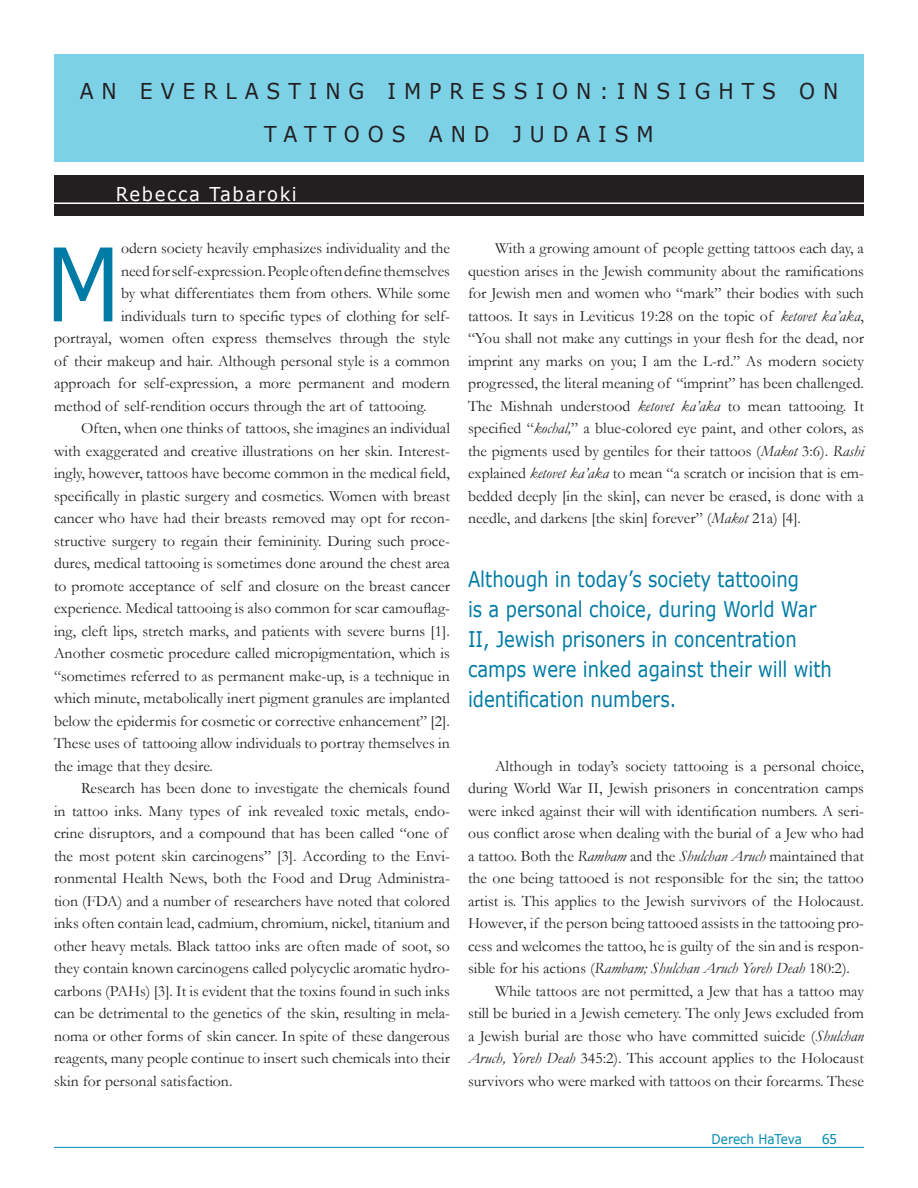
<style>
.page{position:relative;width:918px;height:1188px;background:#fff}
.page>*{position:absolute;margin:0;border:0;box-sizing:border-box;transform-origin:0 0}
.DH_First_Paragraph_o{font:101.55px "MS Reference Sans Serif";color:#007ba5;scale:.89 1}
.t1{font:21.9px "MS Reference Sans Serif";letter-spacing:.39em;color:#231f20;scale:.93 1}
.DH_Pull_Quotes{font:21.6px/30px "MS Reference Sans Serif";color:#007ba5;scale:.83 1}
.t2{font:19.05px "MS Reference Sans Serif";letter-spacing:.09em;color:#fff;scale:.94 1}
.DH_Article_Body{font:15.75px/22.5px "Garamond";color:#231f20;text-align:justify}
.DH_First_Paragraph_o-2{font:15.75px "Garamond";color:#231f20}
.t3{font:13.5px "MS Reference Sans Serif";color:#008bb1;scale:.89 1}
.t4{font:13.5px "Tahoma";color:#008bb1}
.s1{font-style:italic}
</style>
<div class="page">
<hr style="left:54px;top:1147px;width:810px;height:1px;background:#008bb1">
<div style="left:54px;top:176px;width:810px;height:40px;background:#231f20"></div>
<div style="left:54px;top:54px;width:810px;height:108px;background:#7dd1e7"></div>
<hr style="left:54px;top:202px;width:810px;height:2px;background:#fff">
<p class="t1" style="left:80px;top:77px;width:199px">an everlast</p>
<p class="t1" style="left:309px;top:77px;width:122px">ing imp</p>
<p class="t1" style="left:449px;top:77px;width:334px">ress ion:ins ights</p>
<p class="t1" style="left:799px;top:77px;width:44px">o n</p>
<p class="t1" style="left:264px;top:120px;width:21px">tatt</p>
<p class="t1" style="left:344px;top:120px;width:312px">oos and j udaism</p>
<p class="t2" style="left:116px;top:182px;width:194px">Rebecca Tabaroki</p>
<p class="DH_First_Paragraph_o-2" style="left:121px;top:238px;width:330px">odern society heavily emphasizes individuality and the</p>
<p class="DH_First_Paragraph_o-2" style="left:121px;top:260px;width:330px">need for self-expression. People often define themselves</p>
<p class="DH_First_Paragraph_o-2" style="left:121px;top:283px;width:330px">by what differentiates them from others. While some</p>
<p class="DH_First_Paragraph_o-2" style="left:121px;top:305px;width:330px">individuals turn to specific types of clothing for self-</p>
<p class="DH_First_Paragraph_o-2" style="left:54px;top:328px;width:398px">portrayal, women often express themselves through the style</p>
<p class="DH_First_Paragraph_o-2" style="left:54px;top:350px;width:398px">of their makeup and hair. Although personal style is a common</p>
<p class="DH_First_Paragraph_o-2" style="left:54px;top:373px;width:397px">approach for self-expression, a more permanent and modern</p>
<p class="DH_First_Paragraph_o-2" style="left:54px;top:395px;width:374px">method of self-rendition occurs through the art of tattooing.</p>
<p class="DH_Article_Body" style="left:54px;top:417px;width:398px;text-indent:27px">Often, when one thinks of tattoos, she imagines an individual with exaggerated and creative illustrations on her skin. Interest&shy;ingly, however, tattoos have become common in the medical field, specifically in plastic surgery and cosmetics. Women with breast cancer who have had their breasts removed may opt for recon&shy;structive surgery to regain their femininity. During such proce&shy;dures, medical tattooing is sometimes done around the chest area to promote acceptance of self and closure on the breast cancer experience. Medical tattooing is also common for scar camouflag&shy;ing, cleft lips, stretch marks, and patients with severe burns [1].<br>Another cosmetic procedure called micropigmentation, which is “sometimes referred to as permanent make-up, is a technique in which minute, metabolically inert pigment granules are implanted below the epidermis for cosmetic or corrective enhancement” [2].<br>These uses of tattooing allow individuals to portray themselves in the image that they desire.</p>
<p class="DH_Article_Body" style="left:54px;top:777px;width:398px;text-align:left;text-indent:27px">Research has been done to investigate the chemicals found in tattoo inks. Many types of ink revealed toxic metals, endo&shy;crine disruptors, and a compound that has been called “one of the most potent skin carcinogens” [3]. According to the Envi&shy;ronmental Health News, both the Food and Drug Administra&shy;tion (FDA) and a number of researchers have noted that colored inks often contain lead, cadmium, chromium, nickel, titanium and other heavy metals. Black tattoo inks are often made of soot, so they contain known carcinogens called polycyclic aromatic hydro&shy;carbons (PAHs) [3]. It is evident that the toxins found in such inks can be detrimental to the genetics of the skin, resulting in mela&shy;noma or other forms of skin cancer. In spite of these dangerous reagents, many people continue to insert such chemicals into their skin for personal satisfaction.</p>
<p class="DH_First_Paragraph_o" style="left:45px;top:219px;width:87px">M</p>
<p class="DH_Article_Body" style="left:468px;top:237px;width:398px;text-indent:27px">With a growing amount of people getting tattoos each day, a question arises in the Jewish community about the ramifications for Jewish men and women who “mark” their bodies with such tattoos. It says in Leviticus 19:28 on the topic of <span class="s1">ketovet ka’aka</span>, “You shall not make any cuttings in your flesh for the dead, nor imprint any marks on you; I am the L-rd.” As modern society progressed, the literal meaning of “imprint” has been challenged.<br>The Mishnah understood <span class="s1">ketovet ka’aka</span> to mean tattooing. It specified “<span class="s1">kochal,</span>” a blue-colored eye paint, and other colors, as the pigments used by gentiles for their tattoos (<span class="s1">Makot</span> 3:6). <span class="s1">Rashi </span>explained <span class="s1">ketovet ka’aka</span> to mean “a scratch or incision that is em&shy;bedded deeply [in the skin], can never be erased, is done with a needle, and darkens [the skin] forever” (<span class="s1">Makot</span> 21a) [4].</p>
<p class="DH_Pull_Quotes" style="left:468px;top:563px;width:440px">Although in today’s society tattooing<br>is a personal choice, during World War II, Jewish prisoners in concentration camps were inked against their will with identification numbers.</p>
<p class="DH_Article_Body" style="left:468px;top:754px;width:398px;text-indent:27px">Although in today’s society tattooing is a personal choice, during World War II, Jewish prisoners in concentration camps were inked against their will with identification numbers. A seri&shy;ous conflict arose when dealing with the burial of a Jew who had a tattoo. Both the <span class="s1">Rambam</span> and the <span class="s1">Shulchan Aruch</span> maintained that the one being tattooed is not responsible for the sin; the tattoo artist is. This applies to the Jewish survivors of the Holocaust.<br>However, if the person being tattooed assists in the tattooing pro&shy;cess and welcomes the tattoo, he is guilty of the sin and is respon&shy;sible for his actions (<span class="s1">Rambam; Shulchan Aruch Yoreh Deah</span> 180:2).</p>
<p class="DH_Article_Body" style="left:468px;top:979px;width:398px;text-indent:27px">While tattoos are not permitted, a Jew that has a tattoo may still be buried in a Jewish cemetery. The only Jews excluded from a Jewish burial are those who have committed suicide (<span class="s1">Shulchan Aruch, Yoreh Deah</span> 345:2). This account applies to the Holocaust survivors who were marked with tattoos on their forearms. These</p>
<p class="t3" style="left:712px;top:1130px;width:103px">Derech H aTeva</p>
<p class="t4" style="left:822px;top:1130px;width:16px">65</p>
</div>
